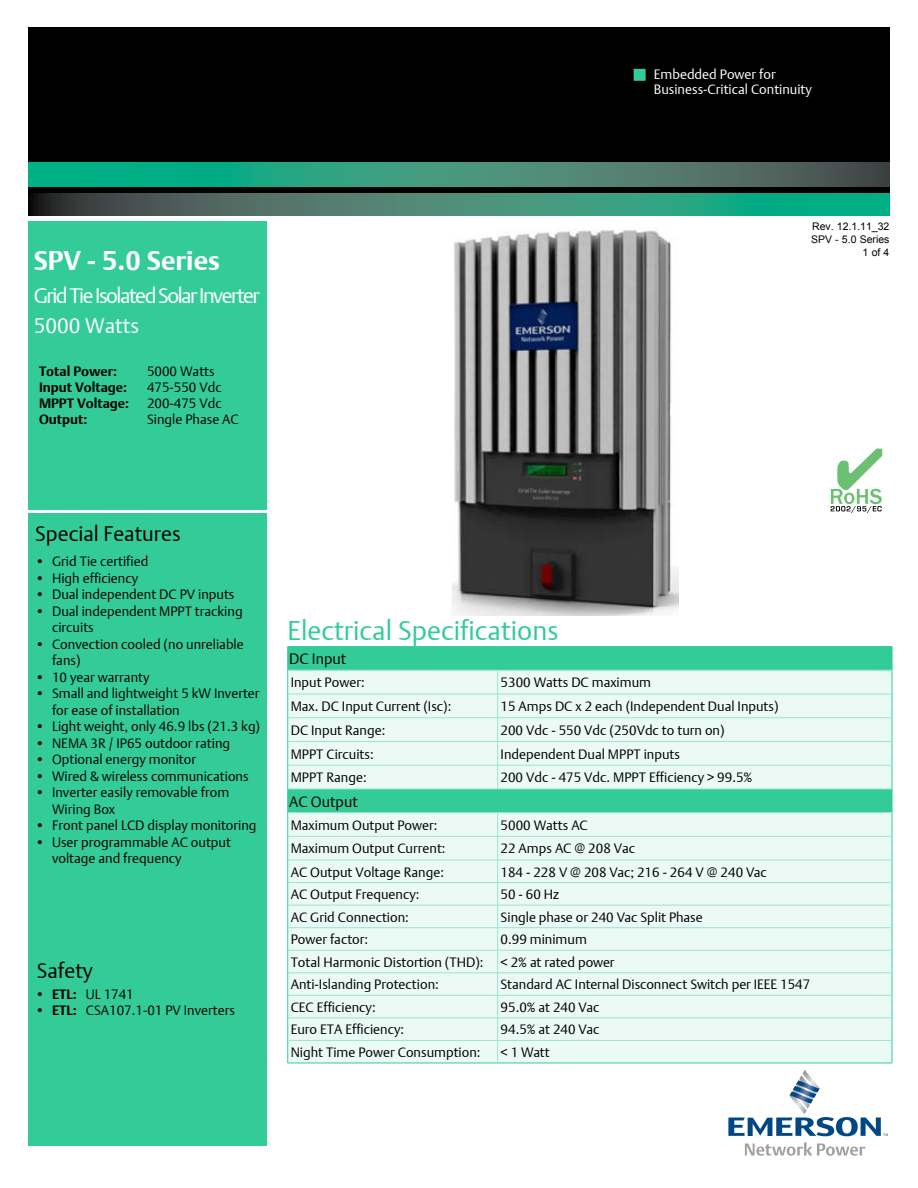
<style>
.page{position:relative;width:918px;height:1188px;background:#fff}
.page>*{position:absolute;margin:0;border:0;box-sizing:border-box;transform-origin:0 0}
.t1{font:27px "DTL Argo T Light";color:#3c9}
.t2{font:700 27px "DTL Argo T";color:#fff}
.t3{font:21px/30px "DTL Argo T Light";letter-spacing:-.07em;color:#fff}
.t4{font:21px "DTL Argo T Light";color:#000}
.t5{font:15px "DTL Argo T Light";color:#000}
.t6{font:13.5px/16.5px "DTL Argo T Light";color:#000}
.t7{font:13.5px/15px "DTL Argo T Light";color:#fff}
.t8{font:700 13.5px "DTL Argo T";color:#000}
.t9{font:10.5px/12.6px "Arial";color:#000;text-align:right}
.s1{font-family:"DTL Argo T";font-weight:700}
</style>
<div class="page">
<img style="left:452px;top:229px;width:226px;height:386px">
<div style="left:28px;top:27px;width:862px;height:189px;background:#000"></div>
<div style="left:28px;top:221px;width:239px;height:925px;background:#3c9"></div>
<svg style="left:31px;top:193px;width:859px;height:23px;background:#38846f"></svg>
<svg style="left:28px;top:163px;width:862px;height:23px;background:#348d76"></svg>
<div style="left:633px;top:68px;width:13px;height:14px;background:#3c9"></div>
<div style="left:632px;top:67px;width:15px;height:15px;border:2px solid #000"></div>
<svg style="left:728px;top:1070px;width:160px;height:66px"></svg>
<svg style="left:745px;top:1142px;width:120px;height:14px"></svg>
<hr style="left:27px;top:510px;width:247px;height:3px;background:#fff">
<div style="left:288px;top:647px;width:604px;height:23px;background:#3c9"></div>
<svg style="left:288px;top:671px;width:604px;height:392px;background:#def6ee"></svg>
<hr style="left:288px;top:646px;width:210px;height:1px;background:#3c9">
<hr style="left:498px;top:646px;width:394px;height:1px;background:#3c9">
<svg style="left:287px;top:647px;width:1px;height:416px"></svg>
<svg style="left:892px;top:647px;width:1px;height:416px"></svg>
<hr style="left:288px;top:1063px;width:210px;height:1px;background:#3c9">
<hr style="left:498px;top:1063px;width:394px;height:1px;background:#3c9">
<hr style="left:288px;top:670px;width:210px;height:1px;background:#99e6cc">
<hr style="left:498px;top:670px;width:394px;height:1px;background:#99e6cc">
<hr style="left:288px;top:694px;width:210px;height:1px;background:#99e6cc">
<hr style="left:498px;top:694px;width:394px;height:1px;background:#99e6cc">
<hr style="left:288px;top:718px;width:210px;height:1px;background:#99e6cc">
<hr style="left:498px;top:718px;width:394px;height:1px;background:#99e6cc">
<hr style="left:288px;top:741px;width:210px;height:1px;background:#99e6cc">
<hr style="left:498px;top:741px;width:394px;height:1px;background:#99e6cc">
<hr style="left:288px;top:765px;width:210px;height:1px;background:#99e6cc">
<hr style="left:498px;top:765px;width:394px;height:1px;background:#99e6cc">
<svg style="left:497px;top:670px;width:1px;height:119px"></svg>
<hr style="left:288px;top:789px;width:210px;height:1px;background:#99e6cc">
<hr style="left:498px;top:789px;width:394px;height:1px;background:#99e6cc">
<hr style="left:288px;top:812px;width:210px;height:1px;background:#99e6cc">
<hr style="left:498px;top:812px;width:394px;height:1px;background:#99e6cc">
<hr style="left:288px;top:836px;width:210px;height:1px;background:#99e6cc">
<hr style="left:498px;top:836px;width:394px;height:1px;background:#99e6cc">
<hr style="left:288px;top:860px;width:210px;height:1px;background:#99e6cc">
<hr style="left:498px;top:860px;width:394px;height:1px;background:#99e6cc">
<hr style="left:288px;top:882px;width:210px;height:1px;background:#99e6cc">
<hr style="left:498px;top:882px;width:394px;height:1px;background:#99e6cc">
<hr style="left:288px;top:905px;width:210px;height:1px;background:#99e6cc">
<hr style="left:498px;top:905px;width:394px;height:1px;background:#99e6cc">
<hr style="left:288px;top:927px;width:210px;height:1px;background:#99e6cc">
<hr style="left:498px;top:927px;width:394px;height:1px;background:#99e6cc">
<hr style="left:288px;top:950px;width:210px;height:1px;background:#99e6cc">
<hr style="left:498px;top:950px;width:394px;height:1px;background:#99e6cc">
<hr style="left:288px;top:973px;width:210px;height:1px;background:#99e6cc">
<hr style="left:498px;top:973px;width:394px;height:1px;background:#99e6cc">
<hr style="left:288px;top:995px;width:210px;height:1px;background:#99e6cc">
<hr style="left:498px;top:995px;width:394px;height:1px;background:#99e6cc">
<hr style="left:288px;top:1018px;width:210px;height:1px;background:#99e6cc">
<hr style="left:498px;top:1018px;width:394px;height:1px;background:#99e6cc">
<hr style="left:288px;top:1040px;width:210px;height:1px;background:#99e6cc">
<hr style="left:498px;top:1040px;width:394px;height:1px;background:#99e6cc">
<svg style="left:497px;top:813px;width:1px;height:250px"></svg>
<svg style="left:831px;top:448px;width:51px;height:65px"></svg>
<p class="t7" style="left:654px;top:67px;width:160px">Embedded Power for<br>Business-Critical Continuity</p>
<h1 class="t2" style="left:34px;top:245px;width:188px">SPV - 5.0 Series</h1>
<h2 class="t3" style="left:34px;top:280px;width:228px">Grid Tie Isolated Solar Inverter<br>5000 Watts</h2>
<p class="t8" style="left:39px;top:363px;width:80px">Total Power:</p>
<p class="t6" style="left:147px;top:363px;width:69px">5000 Watts</p>
<p class="t8" style="left:39px;top:379px;width:90px">Input Voltage:</p>
<p class="t6" style="left:147px;top:379px;width:76px">475-550 Vdc</p>
<p class="t8" style="left:39px;top:395px;width:92px">MPPT Voltage:</p>
<p class="t6" style="left:147px;top:395px;width:76px">200-475 Vdc</p>
<p class="t8" style="left:39px;top:412px;width:50px">Output:</p>
<p class="t6" style="left:147px;top:411px;width:93px">Single Phase AC</p>
<p class="t9" style="left:811px;top:221px;width:80px">Rev. 12.1.11_32<br>SPV - 5.0 Series<br>1 of 4</p>
<h2 class="t4" style="left:35px;top:521px;width:147px">Special Features</h2>
<p class="t6" style="left:35px;top:553px;width:115px">• Grid Tie certified</p>
<p class="t6" style="left:35px;top:570px;width:105px">• High efficiency</p>
<p class="t6" style="left:35px;top:586px;width:201px">• Dual independent DC PV inputs</p>
<p class="t6" style="left:52px;top:603px;width:192px;text-indent:-17px">• Dual independent MPPT tracking circuits</p>
<p class="t6" style="left:52px;top:636px;width:193px;text-indent:-17px">• Convection cooled (no unreliable fans)</p>
<p class="t6" style="left:35px;top:668px;width:116px">• 10 year warranty</p>
<p class="t6" style="left:52px;top:685px;width:209px;text-indent:-17px">• Small and lightweight 5 kW Inverter for ease of installation</p>
<p class="t6" style="left:35px;top:718px;width:227px">• Light weight, only 46.9 lbs (21.3 kg)</p>
<p class="t6" style="left:35px;top:734px;width:196px">• NEMA 3R / IP65 outdoor rating</p>
<p class="t6" style="left:35px;top:751px;width:162px">• Optional energy monitor</p>
<p class="t6" style="left:35px;top:767px;width:215px">• Wired &amp; wireless communications</p>
<p class="t6" style="left:52px;top:784px;width:179px;text-indent:-17px">• Inverter easily removable from<br>Wiring Box</p>
<p class="t6" style="left:35px;top:817px;width:223px">• Front panel LCD display monitoring</p>
<p class="t6" style="left:52px;top:833px;width:180px;text-indent:-17px">• User programmable AC output voltage and frequency</p>
<h2 class="t4" style="left:37px;top:958px;width:58px">Safety</h2>
<p class="t6" style="left:35px;top:986px;width:100px"><span class="s1">• ETL:</span> UL 1741</p>
<p class="t6" style="left:35px;top:1002px;width:201px"><span class="s1">• ETL:</span> CSA107.1-01 PV Inverters</p>
<h1 class="t1" style="left:288px;top:614px;width:272px">Electrical Specifications</h1>
<p class="t5" style="left:289px;top:650px;width:59px">DC Input</p>
<p class="t6" style="left:291px;top:674px;width:75px">Input Power:</p>
<p class="t6" style="left:501px;top:674px;width:152px">5300 Watts DC maximum</p>
<p class="t6" style="left:291px;top:698px;width:162px">Max. DC Input Current (Isc):</p>
<p class="t6" style="left:501px;top:698px;width:280px">15 Amps DC x 2 each (Independent Dual Inputs)</p>
<p class="t6" style="left:291px;top:722px;width:96px">DC Input Range:</p>
<p class="t6" style="left:501px;top:722px;width:226px">200 Vdc - 550 Vdc (250Vdc to turn on)</p>
<p class="t6" style="left:291px;top:745px;width:85px">MPPT Circuits:</p>
<p class="t6" style="left:501px;top:745px;width:181px">Independent Dual MPPT inputs</p>
<p class="t6" style="left:291px;top:769px;width:77px">MPPT Range:</p>
<p class="t6" style="left:501px;top:769px;width:253px">200 Vdc - 475 Vdc. MPPT Efficiency &gt; 99.5%</p>
<p class="t5" style="left:289px;top:792px;width:70px">AC Output</p>
<p class="t6" style="left:291px;top:816px;width:148px">Maximum Output Power:</p>
<p class="t6" style="left:501px;top:816px;width:89px">5000 Watts AC</p>
<p class="t6" style="left:291px;top:840px;width:156px">Maximum Output Current:</p>
<p class="t6" style="left:501px;top:840px;width:136px">22 Amps AC @ 208 Vac</p>
<p class="t6" style="left:291px;top:863px;width:155px">AC Output Voltage Range:</p>
<p class="t6" style="left:501px;top:863px;width:268px">184 - 228 V @ 208 Vac; 216 - 264 V @ 240 Vac</p>
<p class="t6" style="left:291px;top:886px;width:130px">AC Output Frequency:</p>
<p class="t6" style="left:501px;top:886px;width:60px">50- 60Hz</p>
<p class="t6" style="left:291px;top:908px;width:120px">AC Grid Connection:</p>
<p class="t6" style="left:501px;top:908px;width:204px">Single phase or 240 Vac Split Phase</p>
<p class="t6" style="left:291px;top:931px;width:79px">Power factor:</p>
<p class="t6" style="left:501px;top:931px;width:88px">0.99 minimum</p>
<p class="t6" style="left:291px;top:954px;width:194px">Total Harmonic Distortion (THD):</p>
<p class="t6" style="left:501px;top:954px;width:115px">&lt; 2% at rated power</p>
<p class="t6" style="left:291px;top:976px;width:150px">Anti-Islanding Protection:</p>
<p class="t6" style="left:501px;top:976px;width:311px">Standard AC Internal Disconnect Switch per IEEE 1547</p>
<p class="t6" style="left:291px;top:999px;width:86px">CEC Efficiency:</p>
<p class="t6" style="left:501px;top:999px;width:100px">95.0% at 240 Vac</p>
<p class="t6" style="left:291px;top:1021px;width:115px">Euro ETA Efficiency:</p>
<p class="t6" style="left:501px;top:1021px;width:100px">94.5% at 240 Vac</p>
<p class="t6" style="left:291px;top:1044px;width:191px">Night Time Power Consumption:</p>
<p class="t6" style="left:501px;top:1044px;width:51px">&lt; 1 Watt</p>
</div>
